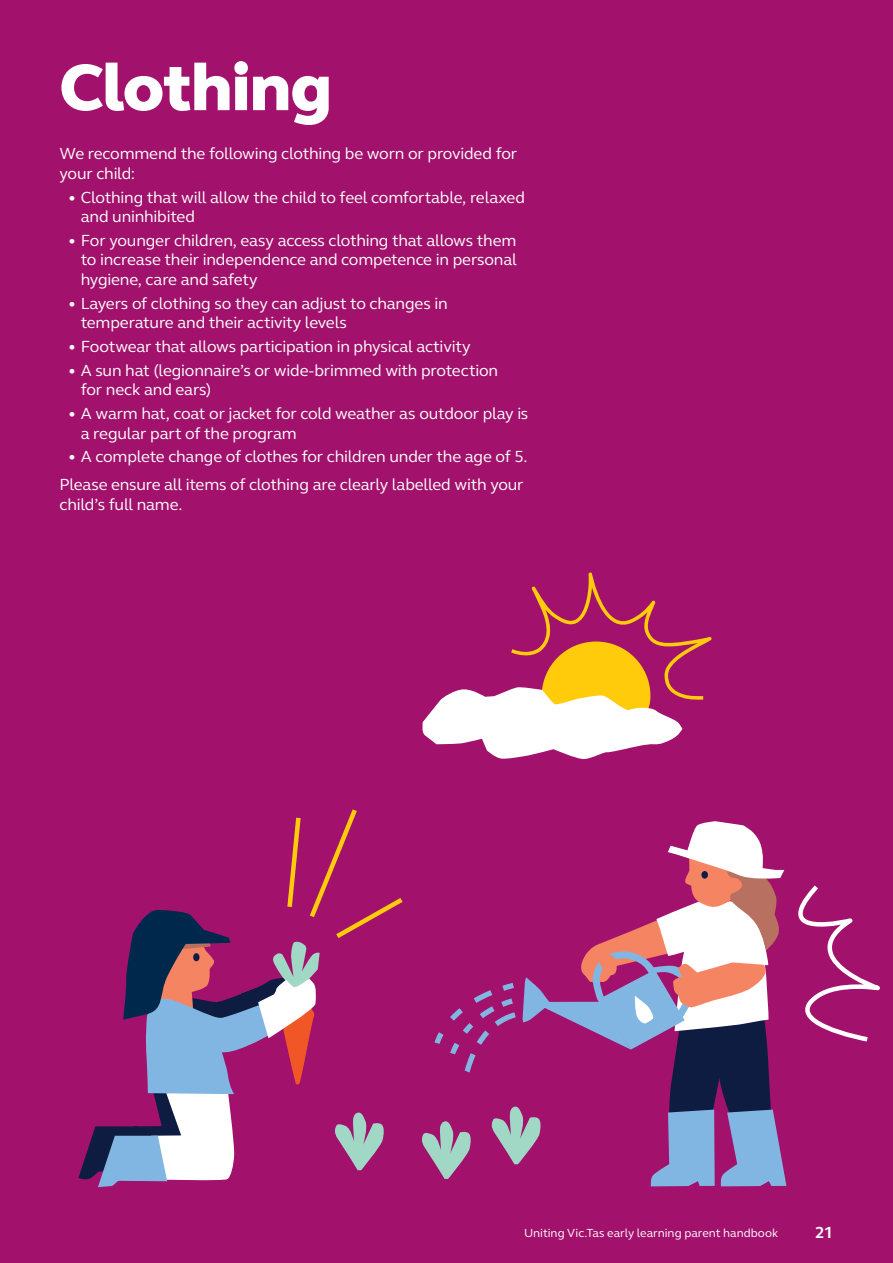
<style>
.page{position:relative;width:893px;height:1263px;background:#a2126c}
.page>*{position:absolute;margin:0;border:0;box-sizing:border-box;transform-origin:0 0}
.t1{font:800 67.5px "FS Elliot Pro";letter-spacing:-.015em;color:#fff}
.t2{font:16.5px/19.5px "FS Elliot Pro";letter-spacing:-.015em;color:#fff}
.t3{font:700 16.5px "FS Elliot Pro";color:#fff}
.t4{font:12px "FS Elliot Pro";color:#fff}
</style>
<div class="page">
<svg style="left:78px;top:809px;width:325px;height:378px"></svg>
<svg style="left:422px;top:572px;width:290px;height:187px"></svg>
<svg style="left:422px;top:821px;width:458px;height:365px"></svg>
<h1 class="t1" style="left:60px;top:42px;width:274px">Clothing</h1>
<p class="t2" style="left:60px;top:144px;width:459px">We recommend the following clothing be worn or provided for your child:</p>
<p class="t2" style="left:81px;top:187px;width:446px;text-indent:-13px">• Clothing that will allow the child to feel comfortable, relaxed and uninhibited</p>
<p class="t2" style="left:81px;top:230px;width:437px;text-align:justify;text-indent:-13px">• For younger children, easy access clothing that allows them to increase their independence and competence in personal hygiene, care and safety</p>
<p class="t2" style="left:81px;top:293px;width:368px;text-indent:-13px">• Layers of clothing so they can adjust to changes in temperature and their activity levels</p>
<p class="t2" style="left:68px;top:336px;width:404px">• Footwear that allows participation in physical activity</p>
<p class="t2" style="left:81px;top:360px;width:419px;text-indent:-13px">• A sun hat (legionnaire’s or wide-brimmed with protection for neck and ears)</p>
<p class="t2" style="left:81px;top:403px;width:449px;text-indent:-13px">• A warm hat, coat or jacket for cold weather as outdoor play is a regular part of the program</p>
<p class="t2" style="left:60px;top:442px;width:470px;line-height:28px;text-align:center">• A complete change of clothes for children under the age of 5.<br>Please ensure all items of clothing are clearly labelled with your</p>
<p class="t2" style="left:60px;top:494px;width:124px">child’s full name.</p>
<p class="t4" style="left:524px;top:1225px;width:256px">Uniting Vic.Tas early learning parent handbook</p>
<p class="t3" style="left:815px;top:1222px;width:20px">21</p>
</div>
